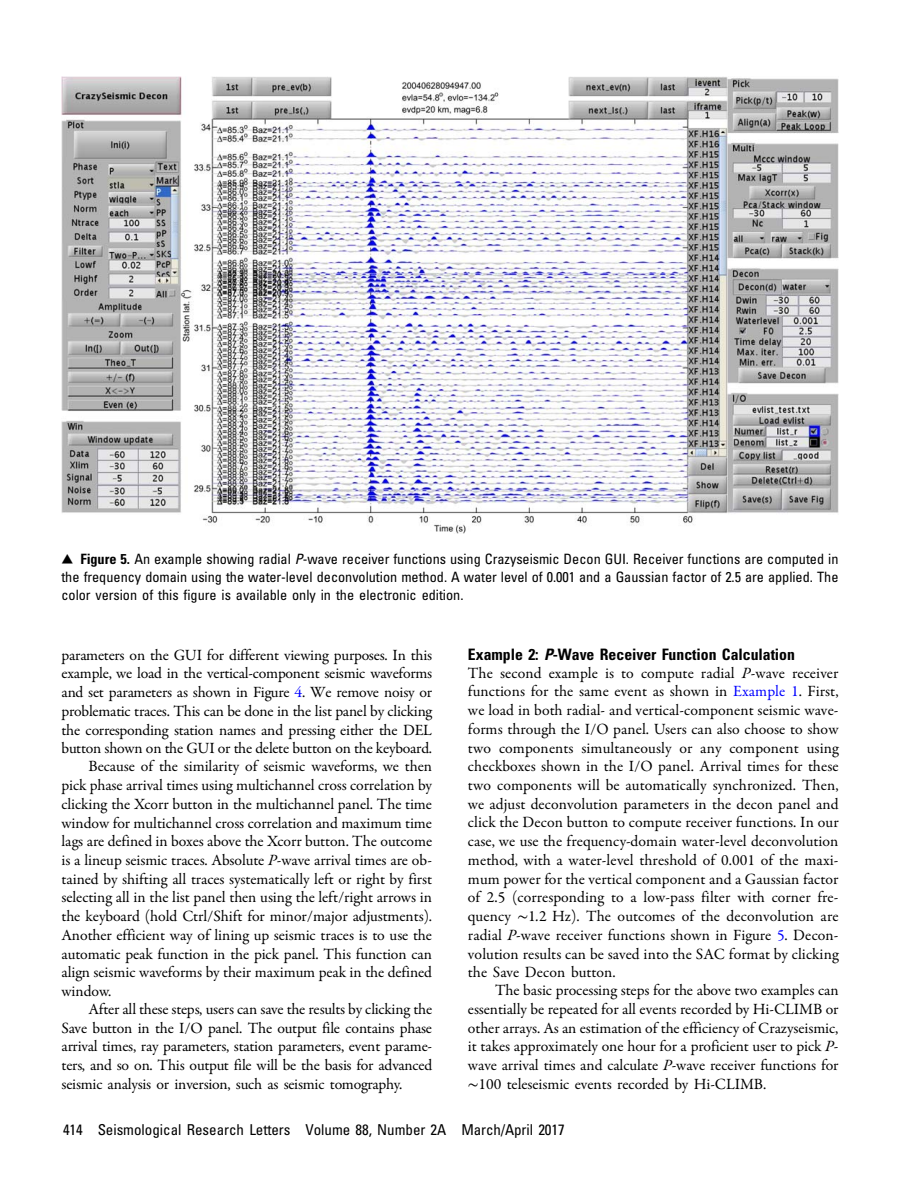
<style>
.page{position:relative;width:918px;height:1188px;background:#fff}
.page>*{position:absolute;margin:0;border:0;box-sizing:border-box;transform-origin:0 0}
.t1{font:15.75px/18.8px "Adv OT2015 df 00";color:#000;text-align:justify}
.t2{font:15.75px "Adv OT0 a 81 dd 96.B";color:#000}
.t3{font:15px "Adv O Tb 4959 fff";color:#000}
.t4{font:14.25px/18px "Adv O Tb 4959 fff";color:#000;text-align:justify}
.s1{font-family:"Adv O Td 877 c 31 c";font-size:18px}
.s2{font-family:"Adv OT0 a 81 dd 96.B"}
.s3{font-family:"Adv OT0 c 7211 e 1.I"}
.s4{color:#00f}
.s5{font-family:"Adv OT1 a 356080.I"}
.s6{font-family:"Adv O Ta 7535478.BI"}
.s7{font-family:"Adv O Td 877 c 31 c"}
.s8{font-family:"Adv TT12 f 81376"}
.s9{font-family:"Adv T Te 30693 dc.I"}
</style>
<div class="page">
<img style="left:62px;top:77px;width:776px;height:457px">
<p class="t4" style="left:61px;top:551px;width:779px"><span class="s1">▴</span> <span class="s2">Figure 5.</span> An example showing radial <span class="s3">P</span>-wave receiver functions using Crazyseismic Decon GUI. Receiver functions are computed in the frequency domain using the water-level deconvolution method. A water level of 0.001 and a Gaussian factor of 2.5 are applied. The color version of this figure is available only in the electronic edition.</p>
<p class="t1" style="left:61px;top:647px;width:372px">parameters on the GUI for different viewing purposes. In this</p>
<p class="t1" style="left:61px;top:666px;width:372px">example, we load in the vertical-component seismic waveforms</p>
<p class="t1" style="left:61px;top:684px;width:372px">and set parameters as shown in Figure <span class="s4">4</span>. We remove noisy or</p>
<p class="t1" style="left:61px;top:703px;width:372px">problematic traces. This can be done in the list panel by clicking</p>
<p class="t1" style="left:61px;top:722px;width:372px">the corresponding station names and pressing either the DEL</p>
<p class="t1" style="left:61px;top:740px;width:372px">button shown on the GUI or the delete button on the keyboard.</p>
<p class="t1" style="left:89px;top:758px;width:345px">Because of the similarity of seismic waveforms, we then</p>
<p class="t1" style="left:61px;top:777px;width:372px">pick phase arrival times using multichannel cross correlation by</p>
<p class="t1" style="left:61px;top:796px;width:372px">clicking the Xcorr button in the multichannel panel. The time</p>
<p class="t1" style="left:61px;top:815px;width:372px">window for multichannel cross correlation and maximum time</p>
<p class="t1" style="left:61px;top:833px;width:372px">lags are defined in boxes above the Xcorr button. The outcome</p>
<p class="t1" style="left:61px;top:852px;width:372px">is a lineup seismic traces. Absolute <span class="s5">P</span>-wave arrival times are ob-</p>
<p class="t1" style="left:61px;top:871px;width:372px">tained by shifting all traces systematically left or right by first</p>
<p class="t1" style="left:61px;top:890px;width:372px">selecting all in the list panel then using the left/right arrows in</p>
<p class="t1" style="left:61px;top:908px;width:372px">the keyboard (hold Ctrl/Shift for minor/major adjustments).</p>
<p class="t1" style="left:61px;top:927px;width:372px">Another efficient way of lining up seismic traces is to use the</p>
<p class="t1" style="left:61px;top:946px;width:372px">automatic peak function in the pick panel. This function can</p>
<p class="t1" style="left:61px;top:965px;width:372px">align seismic waveforms by their maximum peak in the defined</p>
<p class="t1" style="left:61px;top:983px;width:51px">window.</p>
<p class="t1" style="left:89px;top:1001px;width:345px">After all these steps, users can save the results by clicking the</p>
<p class="t1" style="left:61px;top:1020px;width:372px">Save button in the I/O panel. The output file contains phase</p>
<p class="t1" style="left:61px;top:1039px;width:372px">arrival times, ray parameters, station parameters, event parame-</p>
<p class="t1" style="left:61px;top:1057px;width:372px">ters, and so on. This output file will be the basis for advanced</p>
<p class="t1" style="left:61px;top:1076px;width:342px">seismic analysis or inversion, such as seismic tomography.</p>
<p class="t2" style="left:468px;top:648px;width:328px">Example 2: <span class="s6">P</span>-Wave Receiver Function Calculation</p>
<p class="t1" style="left:468px;top:665px;width:372px">The second example is to compute radial <span class="s5">P</span>-wave receiver functions for the same event as shown in <span class="s4">Example 1</span>. First, we load in both radial- and vertical-component seismic wave&shy;forms through the I/O panel. Users can also choose to show two components simultaneously or any component using checkboxes shown in the I/O panel. Arrival times for these two components will be automatically synchronized. Then, we adjust deconvolution parameters in the decon panel and click the Decon button to compute receiver functions. In our case, we use the frequency-domain water-level deconvolution method, with a water-level threshold of 0.001 of the maxi&shy;mum power for the vertical component and a Gaussian factor of 2.5 (corresponding to a low-pass filter with corner fre&shy;quency <span class="s7">∼</span><span class="s8">1</span><span class="s9">:</span><span class="s8">2 Hz</span>). The outcomes of the deconvolution are radial <span class="s5">P</span>-wave receiver functions shown in Figure <span class="s4">5</span>. Decon&shy;volution results can be saved into the SAC format by clicking the Save Decon button.</p>
<p class="t1" style="left:468px;top:983px;width:372px;text-indent:27px">The basic processing steps for the above two examples can essentially be repeated for all events recorded by Hi-CLIMB or other arrays. As an estimation of the efficiency of Crazyseismic, it takes approximately one hour for a proficient user to pick <span class="s5">P&shy;</span>wave arrival times and calculate <span class="s5">P</span>-wave receiver functions for <span class="s7">∼</span><span class="s8">100</span> teleseismic events recorded by Hi-CLIMB.</p>
<p class="t3" style="left:63px;top:1124px;width:503px">414 Seismological Research Letters Volume 88, Number 2A March/April 2017</p>
</div>
